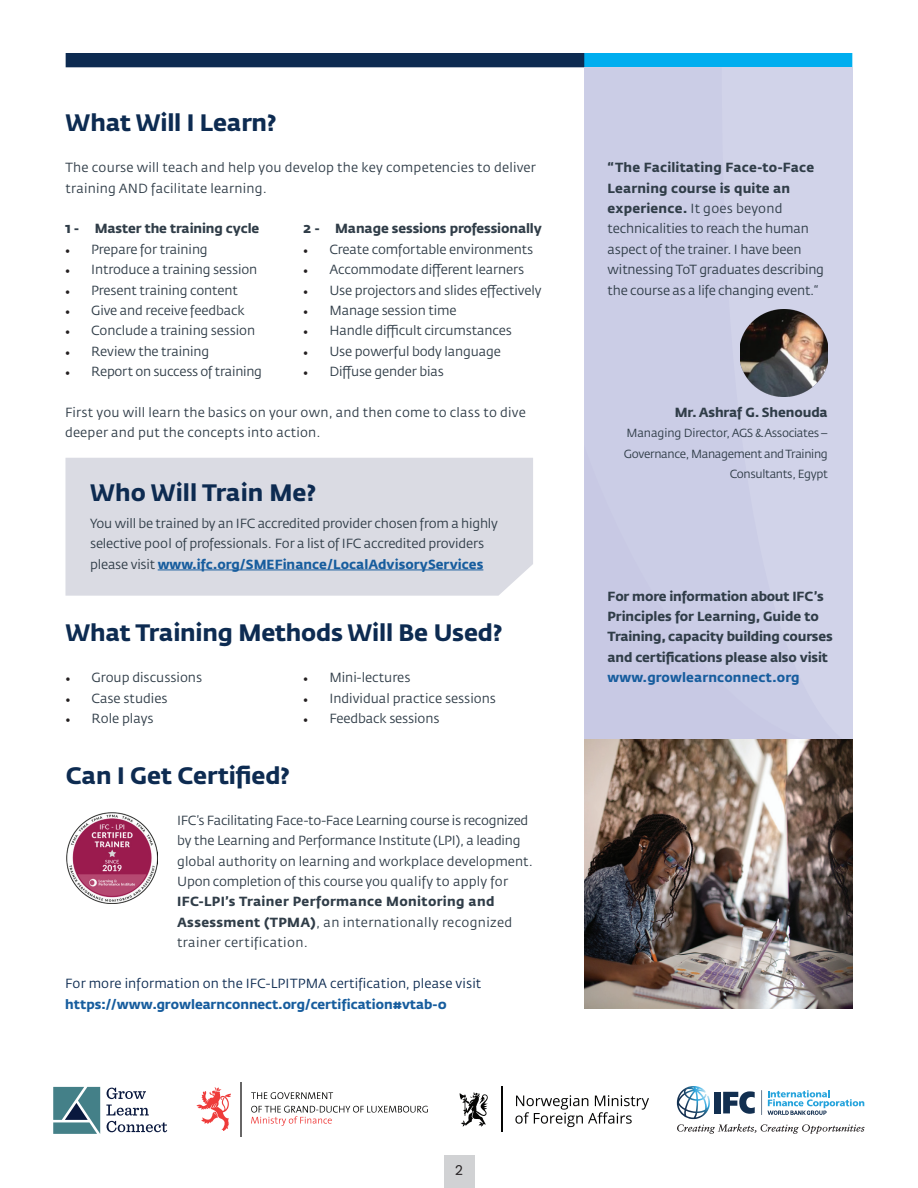
<style>
.page{position:relative;width:918px;height:1188px;background:#fff}
.page>*{position:absolute;margin:0;border:0;box-sizing:border-box;transform-origin:0 0}
.t1{font:700 23.55px "Fedra Sans Std";letter-spacing:-.01em;color:#0d2b51}
.t2{font:13.5px "Poppins";color:#231f20}
.t3{font:13.05px/20.4px "Fedra Sans Std";letter-spacing:-.01em;color:#303d48}
.t4{font:700 13.05px/20.4px "Fedra Sans Std";letter-spacing:-.01em;color:#303d48}
.t5{font:13.05px/20.4px "Fedra Sans Std";letter-spacing:.015em;color:#303d48}
.t6{font:700 13.05px/20.4px "Fedra Sans Std";letter-spacing:.025em;color:#303d48}
.t7{font:700 13.05px "Fedra Sans Std";color:#175d9e}
.t8{font:13.05px "Fedra Sans Std";letter-spacing:.01em;color:#0d2b51}
.t9{font:11.7px/20.4px "Fedra Sans Std";letter-spacing:-.03em;color:#303d48;text-align:right}
.s1{font-size:14.55px}
.s2{font-family:"Minion Pro";color:#231f20}
.s3{font-weight:700;color:#175d9e}
.s4{font-weight:400}
.s5{font-weight:700}
</style>
<div class="page">
<div style="left:444px;top:1156px;width:30px;height:32px;background:#d1d2d4"></div>
<svg style="left:53px;top:1087px;width:47px;height:47px;background:#588892"></svg>
<svg style="left:107px;top:1088px;width:39px;height:11px"></svg>
<svg style="left:106px;top:1105px;width:61px;height:28px"></svg>
<svg style="left:677px;top:1086px;width:187px;height:48px"></svg>
<svg style="left:196px;top:1087px;width:35px;height:44px"></svg>
<hr style="left:241px;top:1082px;width:1px;height:54px;background:#676666">
<svg style="left:251px;top:1092px;width:82px;height:7px"></svg>
<svg style="left:251px;top:1106px;width:177px;height:20px"></svg>
<svg style="left:459px;top:1092px;width:29px;height:35px"></svg>
<svg style="left:515px;top:1095px;width:134px;height:32px"></svg>
<hr style="left:501px;top:1087px;width:1px;height:45px;background:#050504">
<div style="left:66px;top:53px;width:519px;height:14px;background:#0d2b51"></div>
<div style="left:584px;top:53px;width:268px;height:14px;background:#00aeef"></div>
<div style="left:65px;top:458px;width:468px;height:138px;background:#dadbe3"></div>
<hr style="left:158px;top:570px;width:325px;height:1px;background:#175d9e">
<div style="left:584px;top:67px;width:268px;height:379px;background:#cbcde6"></div>
<div style="left:584px;top:446px;width:268px;height:293px;background:#cbcde6"></div>
<img style="left:584px;top:739px;width:268px;height:269px">
<img style="left:67px;top:813px;width:90px;height:90px">
<img style="left:740px;top:309px;width:88px;height:88px">
<h1 class="t1" style="left:66px;top:108px;width:213px">What Will I Learn?</h1>
<p class="t5" style="left:66px;top:157px;width:472px">The course will teach and help you develop the key competencies to deliver training AND facilitate learning.</p>
<p class="t4" style="left:65px;top:219px;width:196px"><span class="s1">1</span> - Master the training cycle</p>
<p class="t3" style="left:65px;top:239px;width:144px"><span class="s2">•</span> Prepare for training</p>
<p class="t3" style="left:65px;top:259px;width:194px"><span class="s2">•</span> Introduce a training session</p>
<p class="t3" style="left:65px;top:280px;width:175px"><span class="s2">•</span> Present training content</p>
<p class="t3" style="left:65px;top:300px;width:181px"><span class="s2">•</span> Give and receive feedback</p>
<p class="t3" style="left:65px;top:321px;width:192px"><span class="s2">•</span> Conclude a training session</p>
<p class="t3" style="left:65px;top:341px;width:146px"><span class="s2">•</span> Review the training</p>
<p class="t3" style="left:65px;top:361px;width:199px"><span class="s2">•</span> Report on success of training</p>
<p class="t4" style="left:303px;top:219px;width:240px"><span class="s1">2</span> - Manage sessions professionally</p>
<p class="t3" style="left:303px;top:239px;width:232px"><span class="s2">•</span> Create comfortable environments</p>
<p class="t3" style="left:303px;top:259px;width:223px"><span class="s2">•</span> Accommodate different learners</p>
<p class="t3" style="left:303px;top:280px;width:240px"><span class="s2">•</span> Use projectors and slides effectively</p>
<p class="t3" style="left:303px;top:300px;width:155px"><span class="s2">•</span> Manage session time</p>
<p class="t3" style="left:303px;top:321px;width:210px"><span class="s2">•</span> Handle difficult circumstances</p>
<p class="t3" style="left:303px;top:341px;width:199px"><span class="s2">•</span> Use powerful body language</p>
<p class="t3" style="left:303px;top:361px;width:142px"><span class="s2">•</span> Diffuse gender bias</p>
<p class="t5" style="left:65px;top:402px;width:462px">First you will learn the basics on your own, and then come to class to dive deeper and put the concepts into action.</p>
<h1 class="t1" style="left:90px;top:478px;width:228px">Who Will Train Me?</h1>
<p class="t3" style="left:90px;top:513px;width:409px">You will be trained by an IFC accredited provider chosen from a highly selective pool of professionals. For a list of IFC accredited providers please visit <span class="s3">www.ifc.org/SMEFinance/LocalAdvisoryServices</span></p>
<h1 class="t1" style="left:65px;top:618px;width:439px">What Training Methods Will Be Used?</h1>
<p class="t3" style="left:65px;top:667px;width:138px"><span class="s2">•</span> Group discussions</p>
<p class="t3" style="left:65px;top:688px;width:104px"><span class="s2">•</span> Case studies</p>
<p class="t3" style="left:65px;top:708px;width:90px"><span class="s2">•</span> Role plays</p>
<p class="t3" style="left:303px;top:667px;width:109px"><span class="s2">•</span> Mini-lectures</p>
<p class="t3" style="left:303px;top:688px;width:194px"><span class="s2">•</span> Individual practice sessions</p>
<p class="t3" style="left:303px;top:708px;width:138px"><span class="s2">•</span> Feedback sessions</p>
<h1 class="t1" style="left:66px;top:761px;width:226px">Can I Get Certified?</h1>
<p class="t3" style="left:177px;top:810px;width:357px">IFC’s Facilitating Face-to-Face Learning course is recognized by the Learning and Performance Institute (LPI), a leading global authority on learning and workplace development.<br>Upon completion of this course you qualify to apply for</p>
<p class="t6" style="left:177px;top:892px;width:337px">IFC-LPI’s Trainer Performance Monitoring and<br>Assessment (TPMA)<span class="s4">, an internationally recognized trainer certification.</span></p>
<p class="t8" style="left:65px;top:976px;width:418px">For more information on the IFC-LPI TPMA certification, please visit</p>
<p class="t7" style="left:65px;top:995px;width:383px">https://www.growlearnconnect.org/certification#vtab-0</p>
<p class="t2" style="left:455px;top:1163px;width:9px">2</p>
<p class="t3" style="left:608px;top:157px;width:218px"><span class="s5">“The Facilitating Face-to-Face<br>Learning course is quite an experience.</span> It goes beyond technicalities to reach the human aspect of the trainer. I have been witnessing ToT graduates describing the course as a life changing event.“</p>
<p class="t4" style="left:675px;top:402px;width:155px">Mr. Ashraf G. Shenouda</p>
<p class="t9" style="left:624px;top:423px;width:205px">Managing Director, AGS &amp; Associates –<br>Governance, Management and Training<br>Consultants, Egypt</p>
<p class="t4" style="left:608px;top:586px;width:227px">For more information about IFC’s Principles for Learning, Guide to Training, capacity building courses and certifications please also visit</p>
<p class="t7" style="left:608px;top:669px;width:193px">www.growlearnconnect.org</p>
</div>
